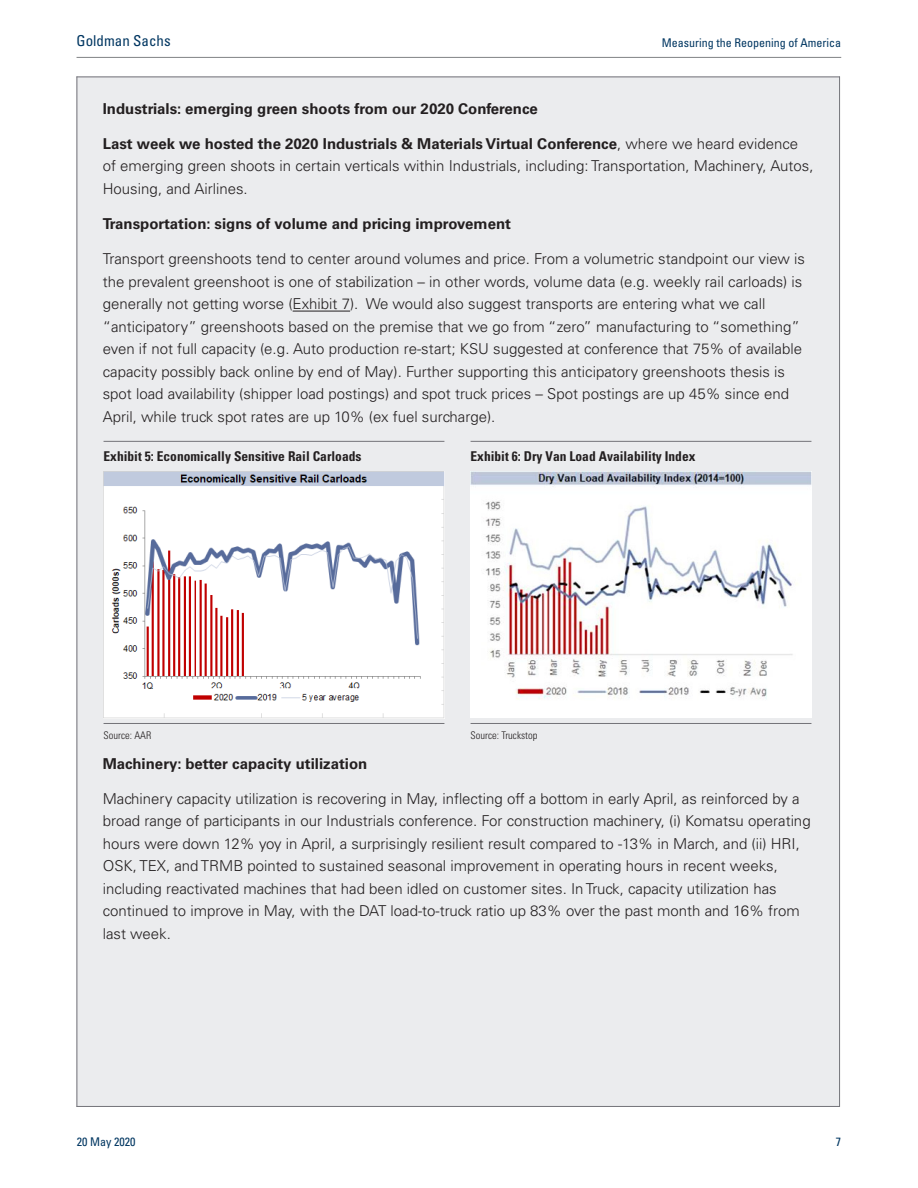
<style>
.page{position:relative;width:918px;height:1188px;background:#fff}
.page>*{position:absolute;margin:0;border:0;box-sizing:border-box;transform-origin:0 0}
.t1{font:300 15px/22.5px "Univers LT Std";color:#231f20}
.t2{font:700 15px "Univers LT Std";color:#231f20}
.t3{font:condensed 15px "Univers LT Std";color:#003661}
.t4{font:700 condensed 13.5px "Univers LT Std";color:#231f20}
.t5{font:condensed 12px "Univers LT Std";color:#003661}
.t6{font:300 condensed 10.5px "Univers LT Std";color:#231f20}
.s1{font-weight:700}
</style>
<div class="page">
<div style="left:77px;top:77px;width:763px;height:1030px;background:#ebecee"></div>
<hr style="left:293px;top:311px;width:57px;height:1px;background:#231f20">
<hr style="left:104px;top:441px;width:340px;height:1px;background:#737378">
<hr style="left:471px;top:441px;width:340px;height:1px;background:#737378">
<img style="left:104px;top:471px;width:340px;height:247px">
<img style="left:471px;top:471px;width:340px;height:246px">
<hr style="left:104px;top:723px;width:340px;height:1px;background:#737378">
<hr style="left:471px;top:723px;width:340px;height:1px;background:#737378">
<hr style="left:77px;top:77px;width:1px;height:1030px;background:#74747a">
<hr style="left:839px;top:77px;width:1px;height:1030px;background:#74747a">
<hr style="left:77px;top:77px;width:763px;height:1px;background:#74747a">
<hr style="left:77px;top:1106px;width:763px;height:1px;background:#74747a">
<hr style="left:77px;top:57px;width:764px;height:1px;background:#808285">
<p class="t3" style="left:77px;top:35px;width:96px">Goldman Sachs</p>
<p class="t5" style="left:662px;top:39px;width:181px">Measuring the Reopening of America</p>
<p class="t2" style="left:103px;top:103px;width:437px">Industrials: emerging green shoots from our 2020 Conference</p>
<p class="t1" style="left:103px;top:134px;width:712px"><span class="s1">Last week we hosted the 2020 Industrials &amp; Materials Virtual Conference</span>, where we heard evidence of emerging green shoots in certain verticals within Industrials, including: Transportation, Machinery, Autos,<br>Housing, and Airlines.</p>
<p class="t2" style="left:103px;top:218px;width:410px">Transportation: signs of volume and pricing improvement</p>
<p class="t1" style="left:103px;top:249px;width:704px">Transport greenshoots tend to center around volumes and price. From a volumetric standpoint our view is the prevalent greenshoot is one of stabilization – in other words, volume data (e.g. weekly rail carloads) is generally not getting worse (Exhibit 7). We would also suggest transports are entering what we call “anticipatory” greenshoots based on the premise that we go from “zero” manufacturing to “something” even if not full capacity (e.g. Auto production re-start; KSU suggested at conference that 75% of available capacity possibly back online by end of May). Further supporting this anticipatory greenshoots thesis is spot load availability (shipper load postings) and spot truck prices – Spot postings are up 45% since end April, while truck spot rates are up 10% (ex fuel surcharge).</p>
<p class="t4" style="left:104px;top:452px;width:259px">Exhibit 5: Economically Sensitive Rail Carloads</p>
<p class="t4" style="left:471px;top:452px;width:226px">Exhibit 6: Dry Van Load Availability Index</p>
<p class="t6" style="left:104px;top:731px;width:49px">Source: AAR</p>
<p class="t6" style="left:471px;top:731px;width:68px">Source: Truckstop</p>
<p class="t2" style="left:103px;top:758px;width:266px">Machinery: better capacity utilization</p>
<p class="t1" style="left:103px;top:789px;width:709px">Machinery capacity utilization is recovering in May, inflecting off a bottom in early April, as reinforced by a broad range of participants in our Industrials conference. For construction machinery, (i) Komatsu operating hours were down 12% yoy in April, a surprisingly resilient result compared to -13% in March, and (ii) HRI, OSK, TEX, and TRMB pointed to sustained seasonal improvement in operating hours in recent weeks, including reactivated machines that had been idled on customer sites. In Truck, capacity utilization has continued to improve in May, with the DAT load-to-truck ratio up 83% over the past month and 16% from last week.</p>
<p class="t5" style="left:77px;top:1137px;width:60px">20 May 2020</p>
<p class="t5" style="left:836px;top:1137px;width:7px">7</p>
</div>
